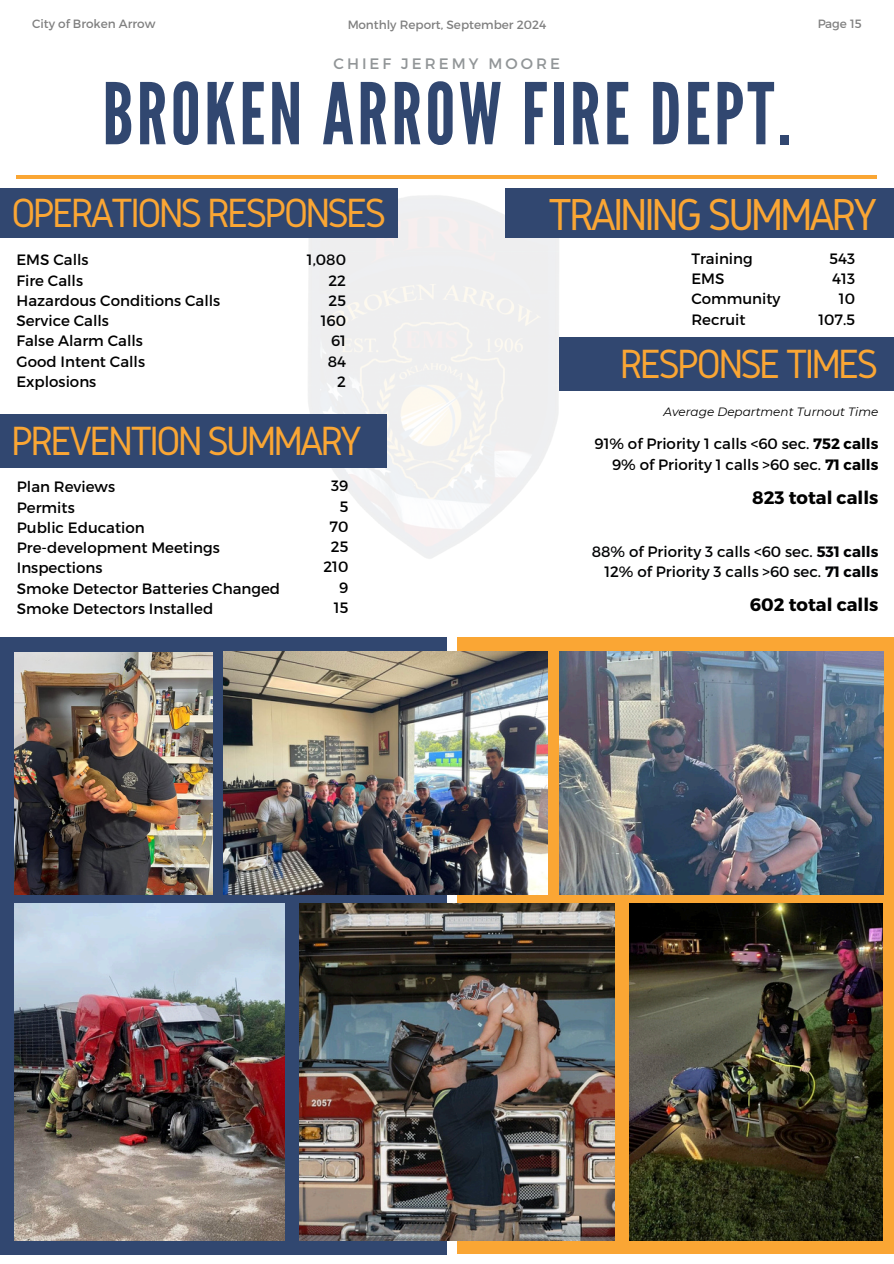
<style>
.page{position:relative;width:894px;height:1264px;background:#fff}
.page>*{position:absolute;margin:0;border:0;box-sizing:border-box;transform-origin:0 0}
.t1{font:84.75px "League Gothic";letter-spacing:.04em;color:#314770}
.t2{font:46.5px "Gidole";letter-spacing:-.07em;color:#faa634}
.t3{font:42.45px "Gidole";letter-spacing:-.07em;color:#faa634}
.t4{font:700 18px "Montserrat";color:#010101}
.t5{font:15.15px "Montserrat";letter-spacing:.2em;color:#919597}
.t6{font:15px/20.2px "Montserrat";color:#000}
.t7{font:15px/20.2px "Montserrat";color:#020304;text-align:right}
.t8{font:12px "Montserrat";color:#010101}
.t9{font:italic 12px "Montserrat";color:#000}
.s1{font-weight:700}
</style>
<div class="page">
<img style="left:308px;top:195px;width:251px;height:364px">
<div style="left:0;top:188px;width:398px;height:50px;background:#314770"></div>
<div style="left:0;top:414px;width:386px;height:54px;background:#314770"></div>
<div style="left:505px;top:188px;width:388px;height:50px;background:#314770"></div>
<hr style="left:16px;top:175px;width:860px;height:4px;background:#faa634">
<div style="left:0;top:637px;width:446px;height:617px;background:#314770"></div>
<div style="left:457px;top:637px;width:436px;height:616px;background:#faa634"></div>
<div style="left:559px;top:337px;width:334px;height:54px;background:#314770"></div>
<img style="left:559px;top:651px;width:324px;height:243px">
<img style="left:629px;top:903px;width:253px;height:337px">
<img style="left:299px;top:903px;width:315px;height:337px">
<img style="left:15px;top:903px;width:270px;height:337px">
<img style="left:223px;top:651px;width:324px;height:243px">
<img style="left:15px;top:652px;width:198px;height:242px">
<p class="t8" style="left:32px;top:16px;width:125px">City of Broken Arrow</p>
<p class="t8" style="left:816px;top:16px;width:46px">Page 15</p>
<p class="t8" style="left:347px;top:17px;width:200px">Monthly Report, September 2024</p>
<h5 class="t5" style="left:333px;top:54px;width:228px">CHIEF JEREMY MOORE</h5>
<h5 class="t1" style="left:102px;top:65px;width:689px">BROKEN ARROW FIRE DEPT.</h5>
<h5 class="t3" style="left:11px;top:189px;width:377px">OPERATIONS RESPONSES</h5>
<p class="t2" style="left:547px;top:189px;width:331px">TRAINING SUMMARY</p>
<h2 class="t6" style="left:691px;top:248px;width:91px">Training<br>EMS<br>Community<br>Recruit</h2>
<p class="t3" style="left:17px;top:192px;width:321px">TELEPH E ACTIVITY</p>
<h5 class="t6" style="left:16px;top:249px;width:205px">EMS Calls<br>Fire Calls<br>Hazardous Conditions Calls<br>Service Calls<br>False Alarm Calls<br>Good Intent Calls<br>Explosions</h5>
<h5 class="t6" style="left:818px;top:248px;width:38px;text-align:right">543<br>413<br>10<br>107.5</h5>
<h2 class="t7" style="left:307px;top:249px;width:41px">1,080<br>22<br>25<br>160<br>61<br>84<br>2</h2>
<h5 class="t3" style="left:619px;top:340px;width:260px">RESPONSE TIMES</h5>
<h2 class="t3" style="left:11px;top:417px;width:352px">PREVENTION SUMMARY</h2>
<p class="t3" style="left:28px;top:417px;width:295px">CALLS FOR SERVICE</p>
<h2 class="t6" style="left:17px;top:476px;width:265px">Plan Reviews<br>Permits<br>Public Education<br>Pre-development Meetings<br>Inspections<br>Smoke Detector Batteries Changed<br>Smoke Detectors Installed</h2>
<h5 class="t6" style="left:323px;top:475px;width:26px;text-align:right">39<br>5<br>70<br>25<br>210<br>9<br>15</h5>
<h5 class="t9" style="left:663px;top:404px;width:216px">Average Department Turnout Time</h5>
<h3 class="t6" style="left:594px;top:433px;width:285px;text-align:right">91% of Priority 1 calls &lt;60 sec. <span class="s1">752 calls<br></span>9% of Priority 1 calls &gt;60 sec. <span class="s1">71 calls</span></h3>
<p class="t4" style="left:752px;top:485px;width:128px">823 total calls</p>
<h3 class="t7" style="left:591px;top:540px;width:288px">88% of Priority 3 calls &lt;60 sec. <span class="s1">531 calls<br></span>12% of Priority 3 calls &gt;60 sec. <span class="s1">71 calls</span></h3>
<p class="t4" style="left:749px;top:592px;width:130px">602 total calls</p>
</div>
